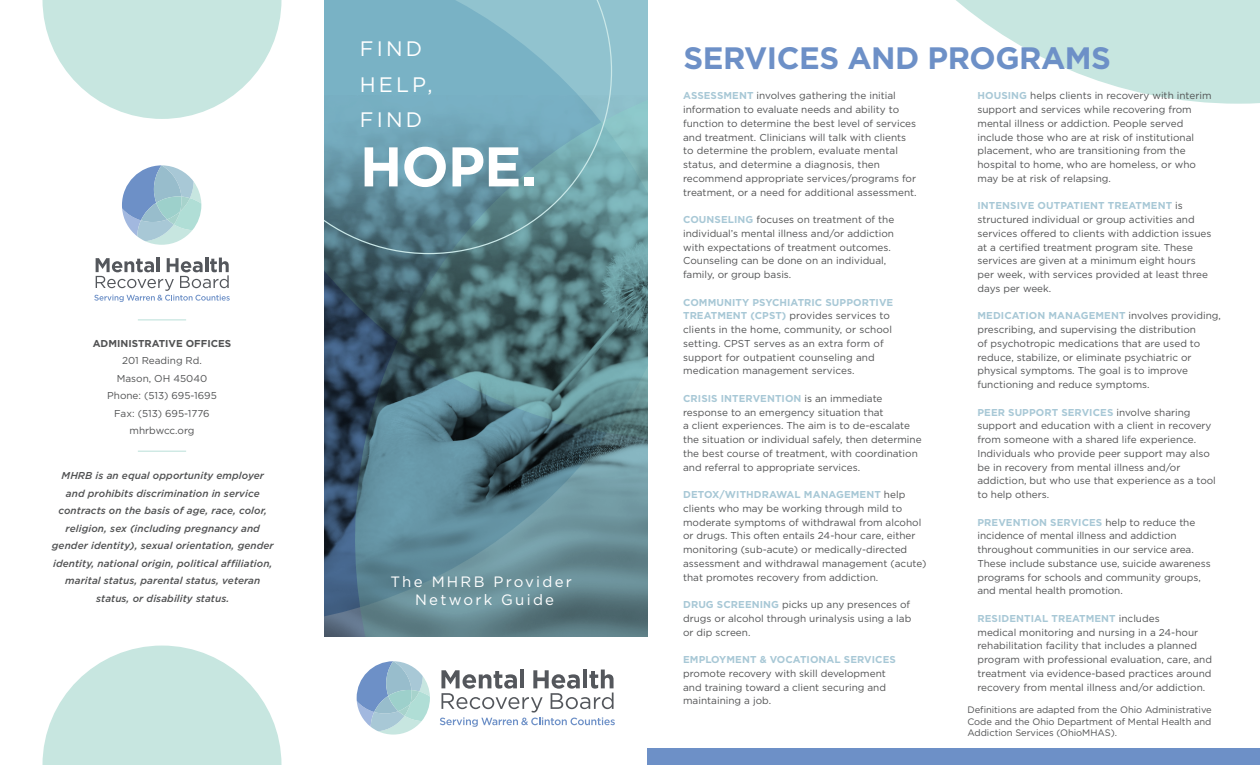
<style>
.page{position:relative;width:1260px;height:765px;background:#fff}
.page>*{position:absolute;margin:0;border:0;box-sizing:border-box;transform-origin:0 0}
.t1{font:700 55.75px "Gotham";color:#fff}
.t2{font:700 31px "Gotham";letter-spacing:-.015em;color:#6d90c7}
.t3{font:21px/36px "Gotham";color:#fff}
.t4{font:15px/17.8px "Gotham";letter-spacing:.15em;color:#fff;text-align:center}
.t5{font:10px/13.8px "Gotham";color:#515253}
.t6{font:italic 500 10px/17.5px "Gotham";letter-spacing:.01em;color:#515253;text-align:center}
.t7{font:700 10px "Gotham";letter-spacing:.01em;color:#a8c8d6}
.t8{font:700 10px "Gotham";color:#515253}
.t9{font:9.38px/11.2px "Gotham";letter-spacing:-.005em;color:#515253;text-align:justify}
.s1{font-weight:700;color:#a8c8d6}
</style>
<div class="page">
<svg style="left:324px;top:439px;width:31px;height:197px;background:#3a5370"></svg>
<svg style="left:324px;top:0;width:324px;height:439px;background:#4b697c"></svg>
<svg style="left:355px;top:64px;width:293px;height:572px;background:#587e87"></svg>
<svg style="left:324px;top:0;width:288px;height:254px;background:#70a2b1"></svg>
<div style="left:648px;top:748px;width:612px;height:17px;background:#6d90c7"></div>
<svg style="left:956px;top:0;width:304px;height:104px;fill:#c7e6e0"></svg>
<hr style="left:138px;top:319px;width:48px;height:1px;background:#c7e6e0">
<hr style="left:138px;top:451px;width:48px;height:1px;background:#c7e6e0">
<svg style="left:42px;top:0;width:240px;height:119px"></svg>
<svg style="left:42px;top:646px;width:240px;height:119px"></svg>
<svg style="left:440px;top:670px;width:175px;height:57px"></svg>
<svg style="left:357px;top:661px;width:73px;height:74px"></svg>
<svg style="left:94px;top:258px;width:136px;height:44px"></svg>
<svg style="left:122px;top:165px;width:79px;height:80px"></svg>
<p class="t8" style="left:93px;top:338px;width:140px">ADMINISTRATIVE OFFICES</p>
<p class="t5" style="left:107px;top:352px;width:111px;line-height:17.5px;text-align:center">201 Reading Rd.<br>Mason, OH 45040<br>Phone: (513) 695-1695<br>Fax: (513) 695-1776 mhrbwcc.org</p>
<p class="t6" style="left:52px;top:467px;width:223px">MHRB is an equal opportunity employer and prohibits discrimination in service contracts on the basis of age, race, color, religion, sex (including pregnancy and gender identity), sexual orientation, gender identity, national origin, political affiliation, marital status, parental status, veteran status, or disability status.</p>
<h3 class="t3" style="left:360px;top:30px;width:74px">FIND<br>HELP,<br>FIND</h3>
<h1 class="t1" style="left:360px;top:134px;width:178px">HOPE.</h1>
<h3 class="t4" style="left:391px;top:573px;width:183px">The MHRB Provider<br>Network Guide</h3>
<h2 class="t2" style="left:684px;top:41px;width:429px">SERVICES AND PROGRAMS</h2>
<p class="t5" style="left:683px;top:89px;width:235px"><span class="s1">ASSESSMENT</span> involves gathering the initial information to evaluate needs and ability to function to determine the best level of services and treatment. Clinicians will talk with clients to determine the problem, evaluate mental status, and determine a diagnosis, then recommend appropriate services/programs for treatment, or a need for additional assessment.</p>
<p class="t5" style="left:683px;top:212px;width:213px"><span class="s1">COUNSELING</span> focuses on treatment of the individual’s mental illness and/or addiction with expectations of treatment outcomes.<br>Counseling can be done on an individual, family, or group basis.</p>
<p class="t5" style="left:683px;top:295px;width:212px"><span class="s1">COMMUNITY PSYCHIATRIC SUPPORTIVE TREATMENT (CPST)</span> provides services to clients in the home, community, or school setting. CPST serves as an extra form of support for outpatient counseling and medication management services.</p>
<p class="t5" style="left:683px;top:391px;width:240px"><span class="s1">CRISIS INTERVENTION</span> is an immediate response to an emergency situation that<br>a client experiences. The aim is to de-escalate the situation or individual safely, then determine the best course of treatment, with coordination and referral to appropriate services.</p>
<p class="t5" style="left:683px;top:487px;width:245px"><span class="s1">DETOX/WITHDRAWAL MANAGEMENT</span> help clients who may be working through mild to moderate symptoms of withdrawal from alcohol or drugs. This often entails 24-hour care, either monitoring (sub-acute) or medically-directed assessment and withdrawal management (acute) that promotes recovery from addiction.</p>
<p class="t5" style="left:683px;top:597px;width:230px;text-align:justify"><span class="s1">DRUG SCREENING</span> picks up any presences of drugs or alcohol through urinalysis using a lab or dip screen.</p>
<p class="t7" style="left:683px;top:654px;width:214px">EMPLOYMENT &amp; VOCATIONAL SERVICES</p>
<p class="t5" style="left:683px;top:666px;width:204px;text-align:justify">promote recovery with skill development and training toward a client securing and maintaining a job.</p>
<p class="t5" style="left:977px;top:89px;width:236px"><span class="s1">HOUSING</span> helps clients in recovery with interim support and services while recovering from mental illness or addiction. People served include those who are at risk of institutional placement, who are transitioning from the hospital to home, who are homeless, or who may be at risk of relapsing.</p>
<p class="t5" style="left:977px;top:199px;width:236px"><span class="s1">INTENSIVE OUTPATIENT TREATMENT</span> is structured individual or group activities and services offered to clients with addiction issues at a certified treatment program site. These services are given at a minimum eight hours per week, with services provided at least three days per week.</p>
<p class="t5" style="left:977px;top:309px;width:245px"><span class="s1">MEDICATION MANAGEMENT</span> involves providing, prescribing, and supervising the distribution<br>of psychotropic medications that are used to reduce, stabilize, or eliminate psychiatric or physical symptoms. The goal is to improve functioning and reduce symptoms.</p>
<p class="t5" style="left:977px;top:405px;width:240px"><span class="s1">PEER SUPPORT SERVICES</span> involve sharing support and education with a client in recovery from someone with a shared life experience.<br>Individuals who provide peer support may also be in recovery from mental illness and/or addiction, but who use that experience as a tool to help others.</p>
<p class="t5" style="left:977px;top:515px;width:235px"><span class="s1">PREVENTION SERVICES</span> help to reduce the incidence of mental illness and addiction throughout communities in our service area.<br>These include substance use, suicide awareness programs for schools and community groups, and mental health promotion.</p>
<p class="t5" style="left:977px;top:611px;width:236px"><span class="s1">RESIDENTIAL TREATMENT</span> includes<br>medical monitoring and nursing in a 24-hour rehabilitation facility that includes a planned program with professional evaluation, care, and treatment via evidence-based practices around recovery from mental illness and/or addiction.</p>
<p class="t9" style="left:967px;top:704px;width:246px">Definitions are adapted from the Ohio Administrative Code and the Ohio Department of Mental Health and Addiction Services (OhioMHAS).</p>
</div>
